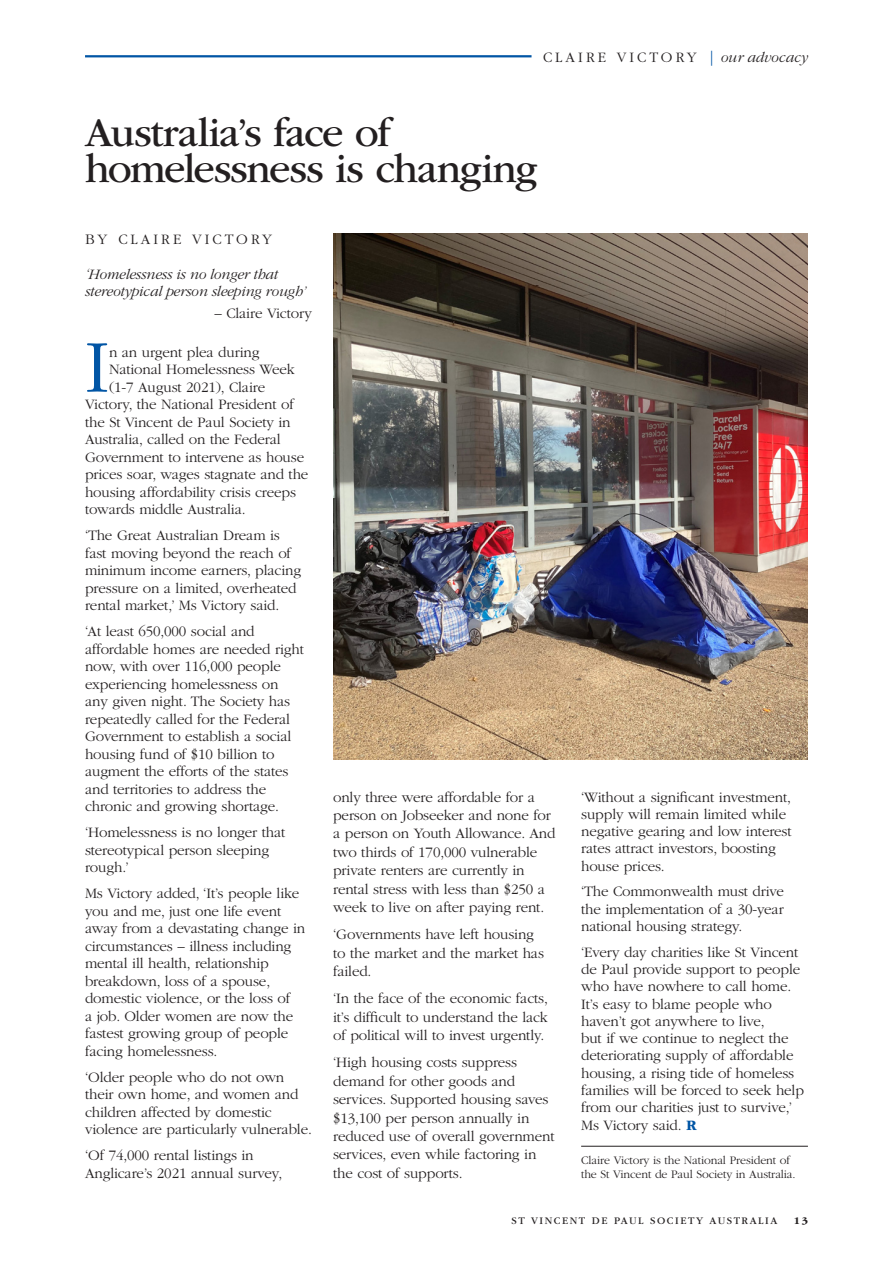
<style>
.page{position:relative;width:893px;height:1263px;background:#fff}
.page>*{position:absolute;margin:0;border:0;box-sizing:border-box;transform-origin:0 0}
.Body_-_drop_cap{font:300 77.4px "ITC Garamond Std";color:#0155a5}
.Heading{font:42px/36px "ITC Garamond Std";letter-spacing:-.03em;color:#231f20}
.BODY{font:300 15px/17.5px "ITC Garamond Std";letter-spacing:-.01em;color:#231f20}
.Body_-_drop_cap-2{font:300 15px "ITC Garamond Std";letter-spacing:-.01em;color:#231f20}
.Intro_para_light_ita{font:italic 300 15px/17.5px "ITC Garamond Std";letter-spacing:-.01em;color:#231f20}
.BODY-2{font:300 15px "ITC Garamond Std";letter-spacing:.2em;color:#231f20}
.Byline{font:300 15px "ITC Garamond Std";letter-spacing:.2em;color:#231f20}
.Intro_para_light_ita-2{font:300 15px "ITC Garamond Std";letter-spacing:-.01em;color:#231f20}
.Endnote{font:300 12px/13.5px "ITC Garamond Std";letter-spacing:-.01em;color:#231f20}
.t1{font:10.5px "ITC Garamond Std";letter-spacing:.15em;color:#231f20}
.t2{font:700 10.5px "ITC Garamond Std";color:#231f20}
.s1{color:#0155a5}
.s2{font-style:italic}
.s3{font-weight:700;color:#0155a5}
</style>
<div class="page">
<hr style="left:581px;top:1146px;width:227px;height:1px;background:#231f20">
<hr style="left:85px;top:55px;width:446px;height:2px;background:#0155a5">
<img style="left:333px;top:234px;width:475px;height:525px">
<p class="BODY-2" style="left:543px;top:49px;width:266px">CLAIRE VICTORY <span class="s1">|</span> <span class="s2">our advocacy</span></p>
<p class="Heading" style="left:85px;top:115px;width:454px">Australia’s face of homelessness is changing</p>
<p class="Byline" style="left:85px;top:232px;width:189px">BY CLAIRE VICTORY</p>
<p class="Intro_para_light_ita" style="left:85px;top:266px;width:223px">‘Homelessness is no longer that stereotypical person sleeping rough’</p>
<p class="Intro_para_light_ita-2" style="left:214px;top:305px;width:99px">– Claire Victory</p>
<p class="Body_-_drop_cap" style="left:85px;top:326px;width:26px">I</p>
<p class="Body_-_drop_cap-2" style="left:109px;top:344px;width:152px">n an urgent plea during</p>
<p class="Body_-_drop_cap-2" style="left:109px;top:361px;width:187px">National Homelessness Week</p>
<p class="Body_-_drop_cap-2" style="left:109px;top:379px;width:158px">(1-7 August 2021), Claire</p>
<p class="Body_-_drop_cap-2" style="left:85px;top:396px;width:210px">Victory, the National President of</p>
<p class="Body_-_drop_cap-2" style="left:85px;top:414px;width:207px">the St Vincent de Paul Society in</p>
<p class="Body_-_drop_cap-2" style="left:85px;top:431px;width:197px">Australia, called on the Federal</p>
<p class="Body_-_drop_cap-2" style="left:85px;top:449px;width:221px">Government to intervene as house</p>
<p class="Body_-_drop_cap-2" style="left:85px;top:466px;width:225px">prices soar, wages stagnate and the</p>
<p class="Body_-_drop_cap-2" style="left:85px;top:484px;width:213px">housing affordability crisis creeps</p>
<p class="Body_-_drop_cap-2" style="left:85px;top:501px;width:162px">towards middle Australia.</p>
<p class="BODY" style="left:85px;top:527px;width:218px">‘The Great Australian Dream is fast moving beyond the reach of minimum income earners, placing pressure on a limited, overheated rental market,’ Ms Victory said.</p>
<p class="BODY" style="left:85px;top:623px;width:220px">‘At least 650,000 social and affordable homes are needed right now, with over 116,000 people experiencing homelessness on any given night. The Society has repeatedly called for the Federal<br>Government to establish a social housing fund of $10 billion to augment the efforts of the states and territories to address the chronic and growing shortage.</p>
<p class="BODY" style="left:85px;top:824px;width:202px">‘Homelessness is no longer that stereotypical person sleeping rough.’</p>
<p class="BODY" style="left:85px;top:885px;width:222px">Ms Victory added, ‘It’s people like you and me, just one life event away from a devastating change in circumstances – illness including mental ill health, relationship breakdown, loss of a spouse, domestic violence, or the loss of<br>a job. Older women are now the fastest growing group of people facing homelessness.</p>
<p class="BODY" style="left:85px;top:1068px;width:228px">‘Older people who do not own their own home, and women and children affected by domestic violence are particularly vulnerable.</p>
<p class="BODY" style="left:85px;top:1147px;width:199px">‘Of 74,000 rental listings in<br>Anglicare’s 2021 annual survey,</p>
<p class="BODY" style="left:333px;top:788px;width:224px;line-height:18.5px">only three were affordable for a person on Jobseeker and none for a person on Youth Allowance. And two thirds of 170,000 vulnerable private renters are currently in rental stress with less than $250 a week to live on after paying rent.</p>
<p class="BODY" style="left:333px;top:925px;width:212px;line-height:18.5px">‘Governments have left housing to the market and the market has failed.</p>
<p class="BODY" style="left:333px;top:989px;width:216px;line-height:18.5px;text-align:justify">‘In the face of the economic facts, it’s difficult to understand the lack of political will to invest urgently.</p>
<p class="BODY" style="left:333px;top:1053px;width:223px;line-height:18.5px">‘High housing costs suppress demand for other goods and services. Supported housing saves $13,100 per person annually in reduced use of overall government services, even while factoring in the cost of supports.</p>
<p class="BODY" style="left:581px;top:788px;width:212px">‘Without a significant investment, supply will remain limited while negative gearing and low interest rates attract investors, boosting house prices.</p>
<p class="BODY" style="left:581px;top:883px;width:204px;text-align:justify">‘The Commonwealth must drive the implementation of a 30-year national housing strategy.</p>
<p class="BODY" style="left:581px;top:944px;width:224px">‘Every day charities like St Vincent de Paul provide support to people who have nowhere to call home.<br>It’s easy to blame people who haven’t got anywhere to live,<br>but if we continue to neglect the deteriorating supply of affordable housing, a rising tide of homeless families will be forced to seek help from our charities just to survive,’<br>Ms Victory said. <span class="s3">R</span></p>
<p class="Endnote" style="left:581px;top:1154px;width:216px">Claire Victory is the National President of the St Vincent de Paul Society in Australia.</p>
<p class="t1" style="left:512px;top:1214px;width:267px">ST VINCENT DE PAUL SOCIETY AUSTRALIA</p>
<p class="t2" style="left:794px;top:1214px;width:16px">13</p>
</div>
